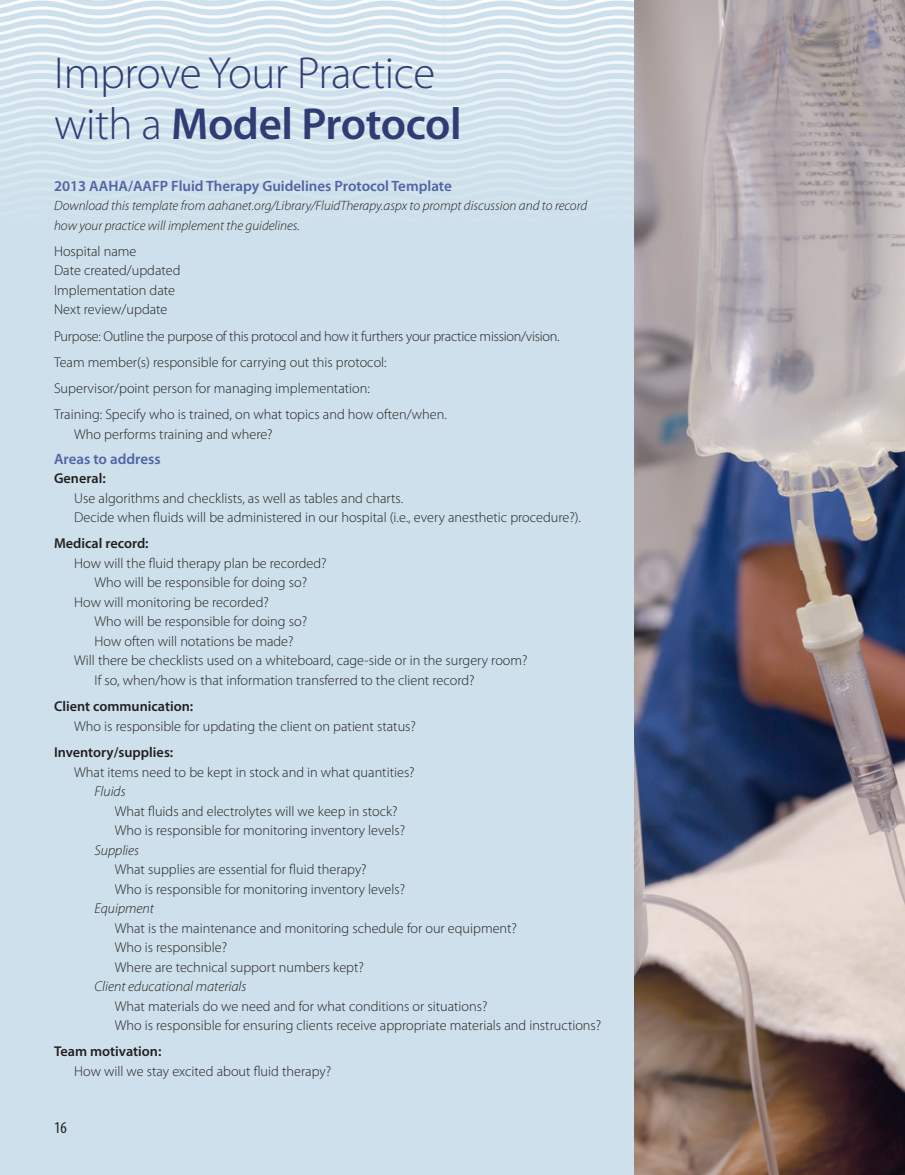
<style>
.page{position:relative;width:905px;height:1175px;background:#fff}
.page>*{position:absolute;margin:0;border:0;box-sizing:border-box;transform-origin:0 0}
.t1{font:300 45px/51px "Myriad Pro";letter-spacing:-.01em;color:#303d74}
.t2{font:condensed 16.5px "Myriad Pro";color:#231f20}
.t3{font:600 15px "Myriad Pro";color:#5163a4}
.t4{font:300 14.25px/19.5px "Myriad Pro";color:#231f20}
.t5{font:600 14.25px "Myriad Pro";color:#231f20}
.t6{font:italic 300 14.25px "Myriad Pro";color:#231f20}
.t7{font:italic 300 13.5px/19.5px "Myriad Pro";color:#231f20}
.s1{font-weight:600}
</style>
<div class="page">
<div style="left:0;top:0;width:904px;height:1174px;background:#cde0eb"></div>
<svg style="left:0;top:0;width:634px;height:183px"></svg>
<img style="left:634px;top:0;width:270px;height:1174px">
<h1 class="t1" style="left:54px;top:47px;width:409px">Improve Your Practice with a <span class="s1">Model Protocol</span></h1>
<p class="t3" style="left:54px;top:176px;width:399px">2013 AAHA/AAFP Fluid Therapy Guidelines Protocol Template</p>
<p class="t7" style="left:54px;top:196px;width:534px">Download this template from aahanet.org/Library/FluidTherapy.aspx to prompt discussion and to record how your practice will implement the guidelines.</p>
<p class="t4" style="left:54px;top:241px;width:128px">Hospital name<br>Date created/updated<br>Implementation date<br>Next review/update</p>
<p class="t4" style="left:54px;top:322px;width:507px;line-height:26.2px">Purpose: Outline the purpose of this protocol and how it furthers your practice mission/vision.<br>Team member(s) responsible for carrying out this protocol:<br>Supervisor/point person for managing implementation:<br>Training: Specify who is trained, on what topics and how often/when.</p>
<p class="t4" style="left:74px;top:424px;width:200px">Who performs training and where?</p>
<p class="t3" style="left:54px;top:449px;width:108px">Areas to address</p>
<p class="t5" style="left:54px;top:469px;width:53px">General:</p>
<p class="t4" style="left:74px;top:488px;width:508px">Use algorithms and checklists, as well as tables and charts.<br>Decide when fluids will be administered in our hospital (i.e., every anesthetic procedure?).</p>
<p class="t5" style="left:54px;top:534px;width:96px">Medical record:</p>
<p class="t4" style="left:74px;top:553px;width:254px">How will the fluid therapy plan be recorded?</p>
<p class="t4" style="left:94px;top:573px;width:214px">Who will be responsible for doing so?</p>
<p class="t4" style="left:74px;top:592px;width:196px">How will monitoring be recorded?</p>
<p class="t4" style="left:94px;top:612px;width:214px">Who will be responsible for doing so?</p>
<p class="t4" style="left:94px;top:631px;width:201px">How often will notations be made?</p>
<p class="t4" style="left:74px;top:651px;width:455px">Will there be checklists used on a whiteboard, cage-side or in the surgery room?</p>
<p class="t4" style="left:94px;top:670px;width:381px">If so, when/how is that information transferred to the client record?</p>
<p class="t5" style="left:54px;top:697px;width:141px">Client communication:</p>
<p class="t4" style="left:74px;top:716px;width:343px">Who is responsible for updating the client on patient status?</p>
<p class="t5" style="left:54px;top:743px;width:121px">Inventory/supplies:</p>
<p class="t4" style="left:74px;top:762px;width:342px">What items need to be kept in stock and in what quantities?</p>
<p class="t6" style="left:94px;top:782px;width:33px">Fluids</p>
<p class="t4" style="left:115px;top:801px;width:292px">What fluids and electrolytes will we keep in stock?<br>Who is responsible for monitoring inventory levels?</p>
<p class="t6" style="left:94px;top:841px;width:46px">Supplies</p>
<p class="t4" style="left:115px;top:859px;width:292px">What supplies are essential for fluid therapy?<br>Who is responsible for monitoring inventory levels?</p>
<p class="t6" style="left:94px;top:899px;width:61px">Equipment</p>
<p class="t4" style="left:115px;top:918px;width:404px">What is the maintenance and monitoring schedule for our equipment?<br>Who is responsible?<br>Where are technical support numbers kept?</p>
<p class="t6" style="left:94px;top:977px;width:153px">Client educational materials</p>
<p class="t4" style="left:115px;top:995px;width:488px">What materials do we need and for what conditions or situations?<br>Who is responsible for ensuring clients receive appropriate materials and instructions?</p>
<p class="t5" style="left:54px;top:1042px;width:109px">Team motivation:</p>
<p class="t4" style="left:74px;top:1061px;width:258px">How will we stay excited about fluid therapy?</p>
<p class="t2" style="left:54px;top:1117px;width:14px">16</p>
</div>
